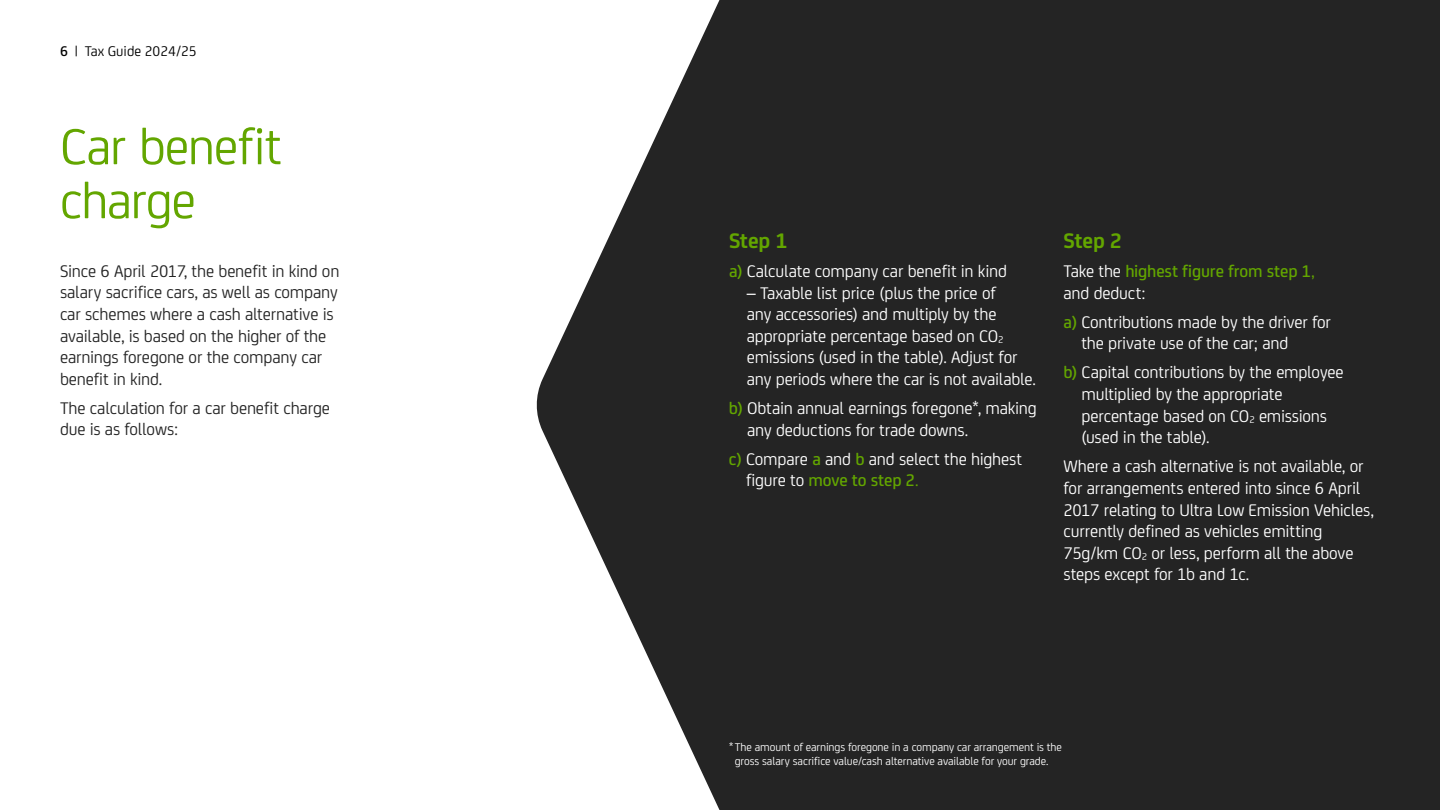
<style>
.page{position:relative;width:1440px;height:810px;background:#fff}
.page>*{position:absolute;margin:0;border:0;box-sizing:border-box;transform-origin:0 0}
.t1{font:54px/54px "Lex Joey";letter-spacing:-.02em;color:#63a600}
.t2{font:700 22.5px "Lex Joey";letter-spacing:-.005em;color:#63a600}
.t3{font:18px/21.6px "Lex Joey";letter-spacing:-.01em;color:#fff}
.t4{font:18px/21.6px "Lex Joey";letter-spacing:-.01em;color:#242424}
.t5{font:500 18px/21.6px "Lex Joey";letter-spacing:-.01em;color:#63a600}
.t6{font:15px "Lex Joey";color:#000}
.t7{font:12px/14.4px "Lex Joey";letter-spacing:-.005em;color:#fff}
.s1{font-weight:500}
.s2{font-weight:500;color:#63a600}
.s3{color:#63a600}
.s4{font-weight:400;color:#fff}
.s5{font-weight:400}
</style>
<div class="page">
<div style="left:729px;top:0;width:711px;height:810px;background:#242424"></div>
<svg style="left:536px;top:0;width:193px;height:810px;fill:#242424"></svg>
<p class="t6" style="left:60px;top:41px;width:138px"><span class="s1">6</span> | Tax Guide 2024/25</p>
<h1 class="t1" style="left:60px;top:116px;width:223px">Car benefit charge</h1>
<p class="t4" style="left:60px;top:259px;width:281px">Since 6 April 2017, the benefit in kind on salary sacrifice cars, as well as company car schemes where a cash alternative is available, is based on the higher of the earnings foregone or the company car benefit in kind.</p>
<p class="t4" style="left:60px;top:396px;width:272px">The calculation for a car benefit charge due is as follows:</p>
<p class="t2" style="left:729px;top:224px;width:60px">Step 1</p>
<p class="t3" style="left:729px;top:259px;width:279px"><span class="s2">a)</span> Calculate company car benefit in kind</p>
<p class="t3" style="left:747px;top:281px;width:291px">– Taxable list price (plus the price of<br>any accessories) and multiply by the appropriate percentage based on CO<sub>2 </sub>emissions (used in the table). Adjust for any periods where the car is not available.</p>
<p class="t3" style="left:747px;top:396px;width:291px;text-indent:-18px"><span class="s2">b)</span> Obtain annual earnings foregone*, making any deductions for trade downs.</p>
<p class="t3" style="left:746px;top:447px;width:278px;text-indent:-17px"><span class="s2">c)</span> Compare <span class="s2">a</span> and <span class="s2">b</span> and select the highest figure to <span class="s2">move to step 2</span><span class="s3">.</span></p>
<p class="t2" style="left:1064px;top:224px;width:60px">Step 2</p>
<p class="t5" style="left:1064px;top:259px;width:253px"><span class="s4">Take the</span> highest figure from step 1<span class="s5">, </span><span class="s4">and deduct:</span></p>
<p class="t3" style="left:1081px;top:310px;width:251px;text-indent:-18px"><span class="s2">a)</span> Contributions made by the driver for the private use of the car; and</p>
<p class="t3" style="left:1082px;top:361px;width:264px;text-indent:-18px"><span class="s2">b)</span> Capital contributions by the employee multiplied by the appropriate percentage based on CO<sub>2</sub> emissions (used in the table).</p>
<p class="t3" style="left:1064px;top:455px;width:312px">Where a cash alternative is not available, or for arrangements entered into since 6 April 2017 relating to Ultra Low Emission Vehicles, currently defined as vehicles emitting 75g/km CO<sub>2</sub> or less, perform all the above steps except for 1b and 1c.</p>
<p class="t7" style="left:735px;top:739px;width:329px;text-indent:-6px">* The amount of earnings foregone in a company car arrangement is the gross salary sacrifice value/cash alternative available for your grade.</p>
</div>
